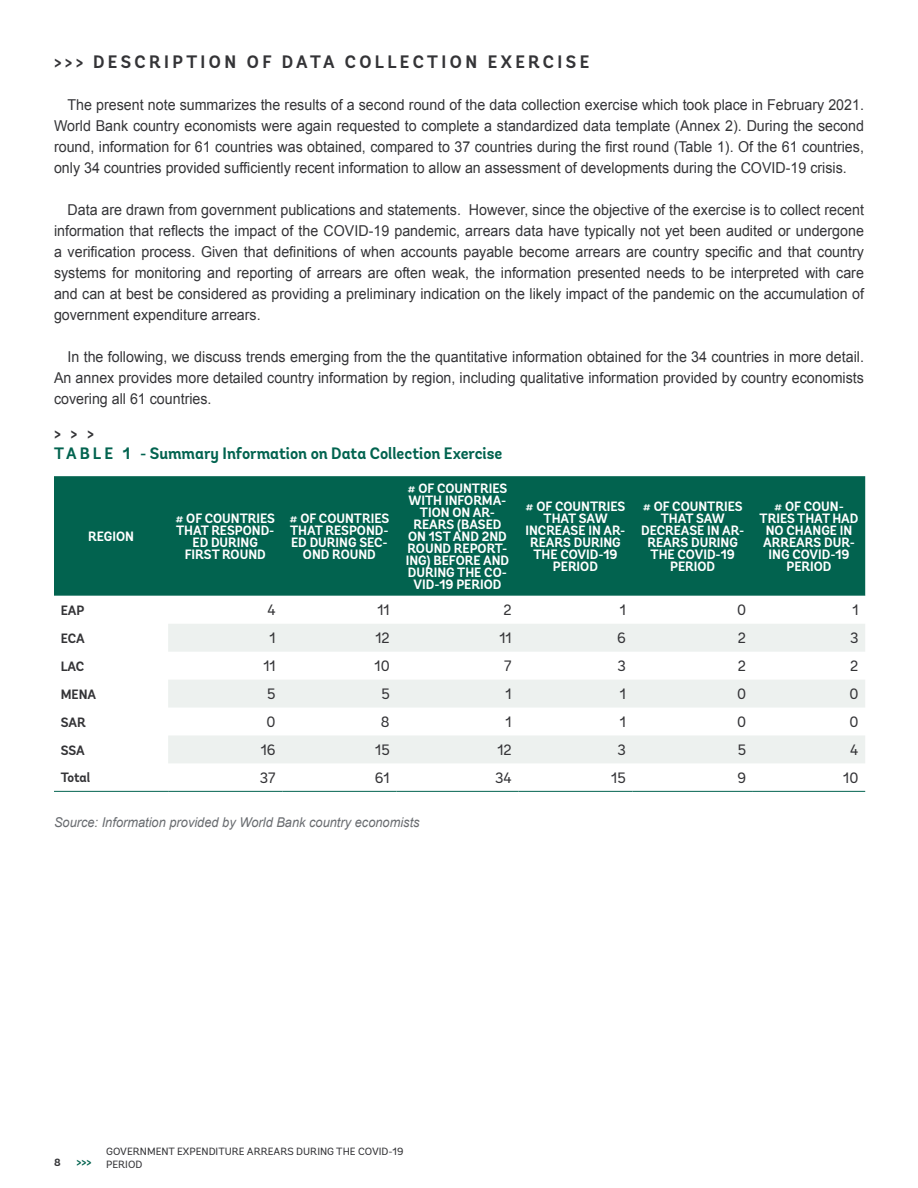
<style>
.page{position:relative;width:918px;height:1188px;background:#fff}
.page>*{position:absolute;margin:0;border:0;box-sizing:border-box;transform-origin:0 0}
.body{font:700 18px "Andes";letter-spacing:.2em;color:#343437;scale:.95 1}
.t1{font:700 16.5px "Andes";color:#02634f;scale:.95 1}
.t2{font:700 16.5px "Andes";color:#343437;scale:.95 1}
.body-2{font:15px/21px "Arial";color:#343437;text-align:justify;scale:.95 1}
.body-3{font:15px "Andes";color:#343437;scale:.95 1}
.body-4{font:700 13.5px/12px "Andes";color:#fff;text-align:center;scale:.95 1}
.body-5{font:italic 13.5px "Arial";color:#696c70;scale:.95 1}
.body-6{font:700 13.5px "Andes";color:#343437;scale:.95 1}
.t3{font:10.5px/12.6px "Andes";color:#343437}
.t4{font:700 10.5px "Andes";color:#343437}
</style>
<div class="page">
<div style="left:54px;top:476px;width:811px;height:120px;background:#02634f"></div>
<svg style="left:54px;top:790px;width:811px;height:1px"></svg>
<svg style="left:168px;top:624px;width:697px;height:139px;fill:#edf1ef"></svg>
<hr style="left:54px;top:791px;width:114px;height:1px;background:#02634f">
<hr style="left:168px;top:791px;width:114px;height:1px;background:#02634f">
<hr style="left:282px;top:791px;width:115px;height:1px;background:#02634f">
<hr style="left:397px;top:791px;width:121px;height:1px;background:#02634f">
<hr style="left:518px;top:791px;width:115px;height:1px;background:#02634f">
<hr style="left:633px;top:791px;width:120px;height:1px;background:#02634f">
<hr style="left:753px;top:791px;width:112px;height:1px;background:#02634f">
<p class="body" style="left:54px;top:50px;width:565px">&gt;&gt;&gt; DESCRIPTION OF DATA COLLECTION EXERCISE</p>
<p class="body-2" style="left:54px;top:94px;width:854px;text-indent:14px">The present note summarizes the results of a second round of the data collection exercise which took place in February 2021.<br>World Bank country economists were again requested to complete a standardized data template (Annex 2). During the second round, information for 61 countries was obtained, compared to 37 countries during the first round (Table 1). Of the 61 countries, only 34 countries provided sufficiently recent information to allow an assessment of developments during the COVID-19 crisis.</p>
<p class="body-2" style="left:54px;top:199px;width:854px;text-indent:14px">Data are drawn from government publications and statements. However, since the objective of the exercise is to collect recent information that reflects the impact of the COVID-19 pandemic, arrears data have typically not yet been audited or undergone a verification process. Given that definitions of when accounts payable become arrears are country specific and that country systems for monitoring and reporting of arrears are often weak, the information presented needs to be interpreted with care and can at best be considered as providing a preliminary indication on the likely impact of the pandemic on the accumulation of government expenditure arrears.</p>
<p class="body-2" style="left:54px;top:346px;width:854px;text-indent:14px">In the following, we discuss trends emerging from the the quantitative information obtained for the 34 countries in more detail.<br>An annex provides more detailed country information by region, including qualitative information provided by country economists covering all 61 countries.</p>
<p class="t2" style="left:54px;top:423px;width:43px">&gt; &gt; &gt;</p>
<p class="t1" style="left:54px;top:443px;width:474px">TA B L E 1 - Summary Information on Data Collection Exercise</p>
<p class="body-4" style="left:88px;top:531px;width:50px">REGION</p>
<p class="body-4" style="left:175px;top:513px;width:107px"># OF COUNTRIES<br>THAT RESPOND-<br>ED DURING<br>FIRST ROUND</p>
<p class="body-4" style="left:290px;top:513px;width:107px"># OF COUNTRIES<br>THAT RESPOND-<br>ED DURING SEC-<br>OND ROUND</p>
<p class="body-4" style="left:406px;top:483px;width:110px"># OF COUNTRIES<br>WITH INFORMA-<br>TION ON AR-<br>REARS (BASED<br>ON 1ST AND 2ND<br>ROUND REPORT-<br>ING) BEFORE AND<br>DURING THE CO-<br>VID-19 PERIOD</p>
<p class="body-4" style="left:525px;top:501px;width:107px"># OF COUNTRIES<br>THAT SAW<br>INCREASE IN AR-<br>REARS DURING<br>THE COVID-19<br>PERIOD</p>
<p class="body-4" style="left:641px;top:501px;width:110px"># OF COUNTRIES<br>THAT SAW<br>DECREASE IN AR-<br>REARS DURING<br>THE COVID-19<br>PERIOD</p>
<p class="body-4" style="left:760px;top:501px;width:106px"># OF COUN-<br>TRIES THAT HAD<br>NO CHANGE IN<br>ARREARS DUR-<br>ING COVID-19<br>PERIOD</p>
<p class="body-6" style="left:61px;top:602px;width:26px">EAP</p>
<p class="body-3" style="left:267px;top:601px;width:10px">4</p>
<p class="body-3" style="left:378px;top:601px;width:14px">11</p>
<p class="body-3" style="left:503px;top:601px;width:10px">2</p>
<p class="body-3" style="left:620px;top:601px;width:8px">1</p>
<p class="body-3" style="left:737px;top:601px;width:11px">0</p>
<p class="body-3" style="left:852px;top:601px;width:8px">1</p>
<p class="body-6" style="left:61px;top:630px;width:27px">ECA</p>
<p class="body-3" style="left:269px;top:629px;width:8px">1</p>
<p class="body-3" style="left:375px;top:629px;width:17px">12</p>
<p class="body-3" style="left:499px;top:629px;width:14px">11</p>
<p class="body-3" style="left:617px;top:629px;width:11px">6</p>
<p class="body-3" style="left:738px;top:629px;width:10px">2</p>
<p class="body-3" style="left:850px;top:629px;width:10px">3</p>
<p class="body-6" style="left:61px;top:658px;width:26px">LAC</p>
<p class="body-3" style="left:263px;top:657px;width:14px">11</p>
<p class="body-3" style="left:375px;top:657px;width:17px">10</p>
<p class="body-3" style="left:504px;top:657px;width:9px">7</p>
<p class="body-3" style="left:617px;top:657px;width:10px">3</p>
<p class="body-3" style="left:738px;top:657px;width:10px">2</p>
<p class="body-3" style="left:850px;top:657px;width:10px">2</p>
<p class="body-6" style="left:61px;top:686px;width:39px">MENA</p>
<p class="body-3" style="left:267px;top:685px;width:10px">5</p>
<p class="body-3" style="left:381px;top:685px;width:10px">5</p>
<p class="body-3" style="left:506px;top:685px;width:8px">1</p>
<p class="body-3" style="left:620px;top:685px;width:8px">1</p>
<p class="body-3" style="left:737px;top:685px;width:11px">0</p>
<p class="body-3" style="left:849px;top:685px;width:11px">0</p>
<p class="body-6" style="left:61px;top:714px;width:28px">SAR</p>
<p class="body-3" style="left:267px;top:713px;width:11px">0</p>
<p class="body-3" style="left:381px;top:713px;width:11px">8</p>
<p class="body-3" style="left:506px;top:713px;width:8px">1</p>
<p class="body-3" style="left:620px;top:713px;width:8px">1</p>
<p class="body-3" style="left:737px;top:713px;width:11px">0</p>
<p class="body-3" style="left:849px;top:713px;width:11px">0</p>
<p class="body-6" style="left:61px;top:741px;width:27px">SSA</p>
<p class="body-3" style="left:261px;top:741px;width:17px">16</p>
<p class="body-3" style="left:375px;top:741px;width:17px">15</p>
<p class="body-3" style="left:497px;top:741px;width:17px">12</p>
<p class="body-3" style="left:617px;top:741px;width:10px">3</p>
<p class="body-3" style="left:738px;top:741px;width:10px">5</p>
<p class="body-3" style="left:850px;top:741px;width:10px">4</p>
<p class="body-6" style="left:61px;top:769px;width:33px">Total</p>
<p class="body-3" style="left:260px;top:769px;width:18px">37</p>
<p class="body-3" style="left:375px;top:769px;width:17px">61</p>
<p class="body-3" style="left:495px;top:769px;width:19px">34</p>
<p class="body-3" style="left:611px;top:769px;width:17px">15</p>
<p class="body-3" style="left:737px;top:769px;width:11px">9</p>
<p class="body-3" style="left:843px;top:769px;width:17px">10</p>
<p class="body-5" style="left:54px;top:814px;width:386px">Source: Information provided by World Bank country economists</p>
<p class="t4" style="left:54px;top:1156px;width:8px">8</p>
<p class="t3" style="left:77px;top:1145px;width:328px;text-indent:30px">GOVERNMENT EXPENDITURE ARREARS DURING THE COVID-19 <sup>&gt;&gt;&gt;</sup> PERIOD</p>
</div>
